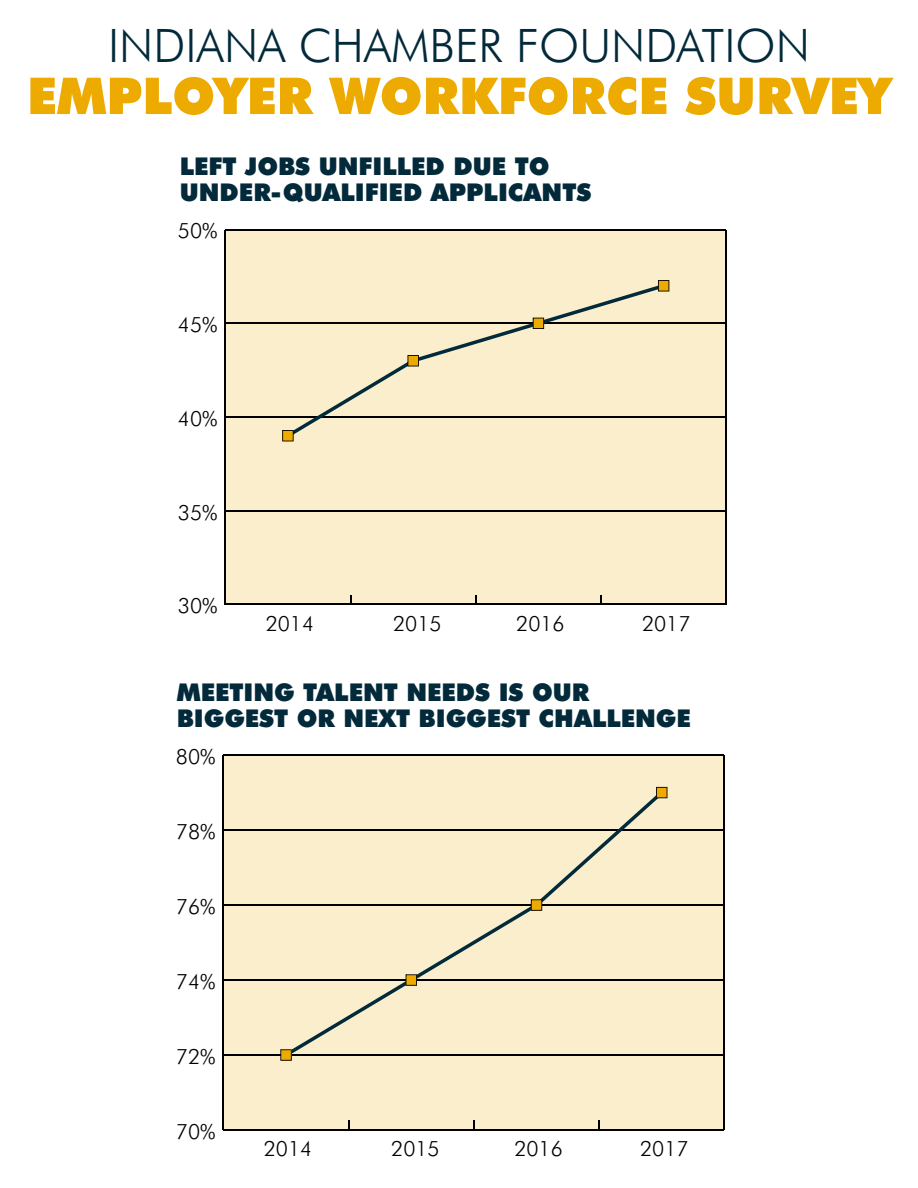
<style>
.page{position:relative;width:918px;height:1188px;background:#fff}
.page>*{position:absolute;margin:0;border:0;box-sizing:border-box;transform-origin:0 0}
.t1{font:900 50.85px "Futura BT";color:#edaa00}
.t2{font:300 45.9px "Futura BT";color:#022a3a}
.t3{font:900 24.45px/26px "Futura BT";color:#022a3a}
.t4{font:300 21px "Futura BT";color:#000}
</style>
<div class="page">
<div style="left:223px;top:755px;width:501px;height:375px;background:#fbeecc"></div>
<svg style="left:348px;top:1120px;width:2px;height:9px"></svg>
<svg style="left:473px;top:1120px;width:2px;height:9px"></svg>
<svg style="left:598px;top:1121px;width:2px;height:8px"></svg>
<hr style="left:724px;top:755px;width:1px;height:375px;background:#000">
<hr style="left:223px;top:755px;width:1px;height:375px;background:#000">
<hr style="left:223px;top:1129px;width:501px;height:2px;background:#000">
<hr style="left:223px;top:1054px;width:501px;height:2px;background:#000">
<hr style="left:223px;top:979px;width:501px;height:2px;background:#000">
<hr style="left:223px;top:904px;width:501px;height:2px;background:#000">
<hr style="left:223px;top:829px;width:501px;height:2px;background:#000">
<hr style="left:223px;top:754px;width:501px;height:2px;background:#000">
<svg style="left:280px;top:787px;width:387px;height:274px"></svg>
<div style="left:225px;top:230px;width:501px;height:374px;background:#fbeecc"></div>
<svg style="left:475px;top:595px;width:2px;height:9px"></svg>
<svg style="left:600px;top:595px;width:2px;height:9px"></svg>
<hr style="left:725px;top:230px;width:2px;height:374px;background:#000">
<hr style="left:224px;top:230px;width:2px;height:374px;background:#000">
<hr style="left:225px;top:604px;width:501px;height:1px;background:#000">
<hr style="left:225px;top:510px;width:501px;height:2px;background:#000">
<hr style="left:225px;top:416px;width:501px;height:2px;background:#000">
<hr style="left:225px;top:322px;width:501px;height:2px;background:#000">
<hr style="left:225px;top:229px;width:501px;height:1px;background:#000">
<svg style="left:282px;top:280px;width:387px;height:161px"></svg>
<h2 class="t2" style="left:108px;top:18px;width:703px">INDIANA CHAMBER FOUNDATION</h2>
<h1 class="t1" style="left:27px;top:65px;width:866px">EMPLOYER WORKFORCE SURVEY</h1>
<p class="t3" style="left:180px;top:154px;width:413px">LEFT JOBS UNFILLED DUE TO<br>UNDER-QUALIFIED APPLICANTS</p>
<p class="t4" style="left:178px;top:218px;width:41px">50%</p>
<p class="t4" style="left:178px;top:312px;width:41px">45%</p>
<p class="t4" style="left:178px;top:406px;width:41px">40%</p>
<p class="t4" style="left:178px;top:499px;width:41px">35%</p>
<p class="t4" style="left:178px;top:593px;width:41px">30%</p>
<p class="t4" style="left:266px;top:610px;width:50px">2014</p>
<p class="t4" style="left:393px;top:610px;width:50px">2015</p>
<p class="t4" style="left:516px;top:610px;width:50px">2016</p>
<p class="t4" style="left:642px;top:610px;width:50px">2017</p>
<p class="t3" style="left:177px;top:679px;width:516px">MEETING TALENT NEEDS IS OUR<br>BIGGEST OR NEXT BIGGEST CHALLENGE</p>
<p class="t4" style="left:176px;top:744px;width:41px">80%</p>
<p class="t4" style="left:176px;top:819px;width:41px">78%</p>
<p class="t4" style="left:176px;top:894px;width:41px">76%</p>
<p class="t4" style="left:176px;top:969px;width:41px">74%</p>
<p class="t4" style="left:176px;top:1044px;width:41px">72%</p>
<p class="t4" style="left:176px;top:1119px;width:41px">70%</p>
<p class="t4" style="left:264px;top:1136px;width:50px">2014</p>
<p class="t4" style="left:391px;top:1136px;width:50px">2015</p>
<p class="t4" style="left:514px;top:1136px;width:50px">2016</p>
<p class="t4" style="left:640px;top:1136px;width:50px">2017</p>
</div>
